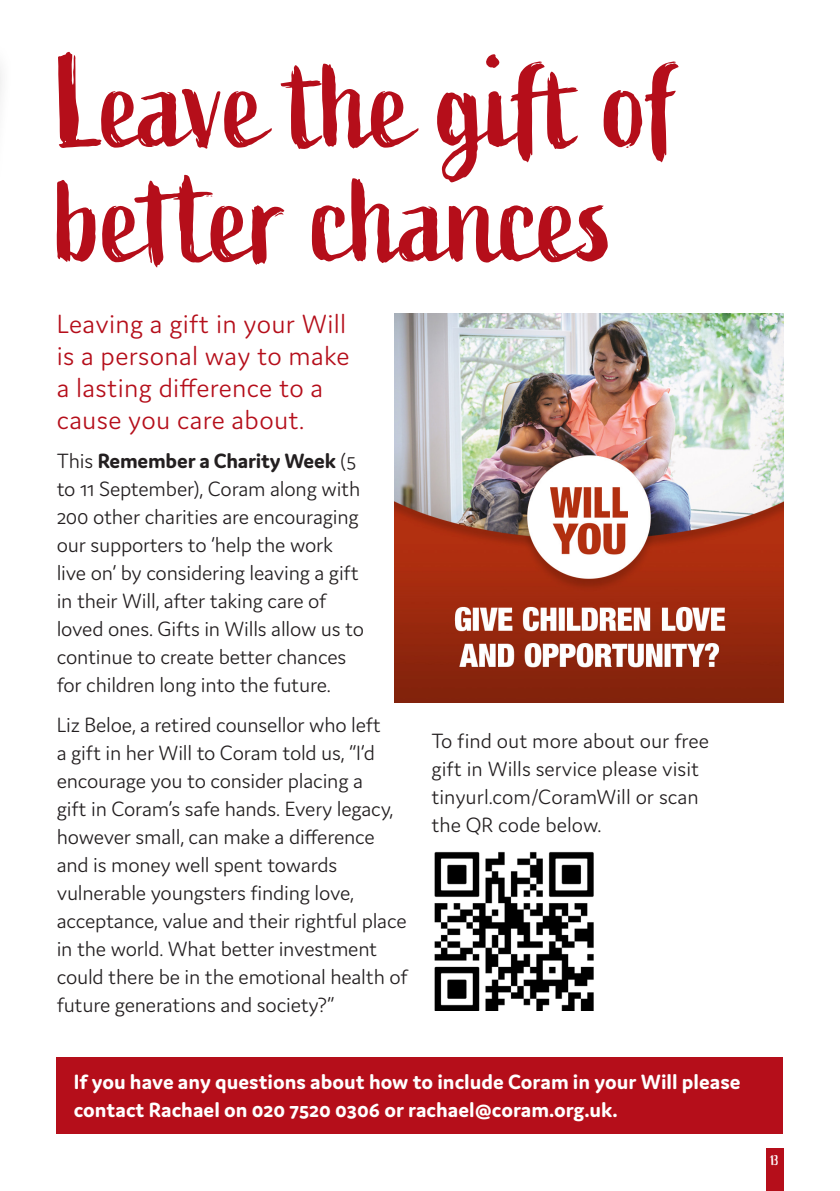
<style>
.page{position:relative;width:840px;height:1191px;background:#fff}
.page>*{position:absolute;margin:0;border:0;box-sizing:border-box;transform-origin:0 0}
.Headings_L1{font:128.6px/114.6px "Active";letter-spacing:-.01em;color:#b50e1a}
.Intro{font:300 28px/32px "Domus";letter-spacing:.01em;color:#b50e1a}
.Body_copy{font:300 22px/28px "Domus";letter-spacing:-.01em;color:#231f20}
.Body_copy-2{font:700 22px/28px "Domus";color:#fff}
.Subheading{font:14px "Active";color:#fff}
.s1{font-weight:700}
</style>
<div class="page">
<div style="left:765px;top:1148px;width:17px;height:43px;background:#b50e1a"></div>
<img style="left:394px;top:314px;width:388px;height:388px">
<img style="left:434px;top:851px;width:158px;height:160px">
<div style="left:57px;top:1057px;width:725px;height:77px;background:#b50e1a"></div>
<p class="Headings_L1" style="left:57px;top:50px;width:625px">Leave the gift of better chances</p>
<p class="Intro" style="left:57px;top:307px;width:294px">Leaving a gift in your Will is a personal way to make a lasting difference to a cause you care about.</p>
<p class="Body_copy" style="left:57px;top:447px;width:308px">This <span class="s1">Remember a Charity Week</span> (5 to 11 September), Coram along with 200 other charities are encouraging our supporters to ‘help the work live on’ by considering leaving a gift in their Will, after taking care of loved ones. Gifts in Wills allow us to continue to create better chances for children long into the future.</p>
<p class="Body_copy" style="left:57px;top:710px;width:352px">Liz Beloe, a retired counsellor who left<br>a gift in her Will to Coram told us, “I’d encourage you to consider placing a<br>gift in Coram’s safe hands. Every legacy, however small, can make a difference and is money well spent towards vulnerable youngsters finding love, acceptance, value and their rightful place in the world. What better investment could there be in the emotional health of future generations and society?”</p>
<p class="Body_copy" style="left:431px;top:727px;width:279px">To find out more about our free gift in Wills service please visit tinyurl.com/CoramWill or scan the QR code below.</p>
<p class="Body_copy-2" style="left:74px;top:1067px;width:668px">If you have any questions about how to include Coram in your Will please contact Rachael on 020 7520 0306 or rachael@coram.org.uk.</p>
<p class="Subheading" style="left:770px;top:1152px;width:10px">13</p>
</div>
